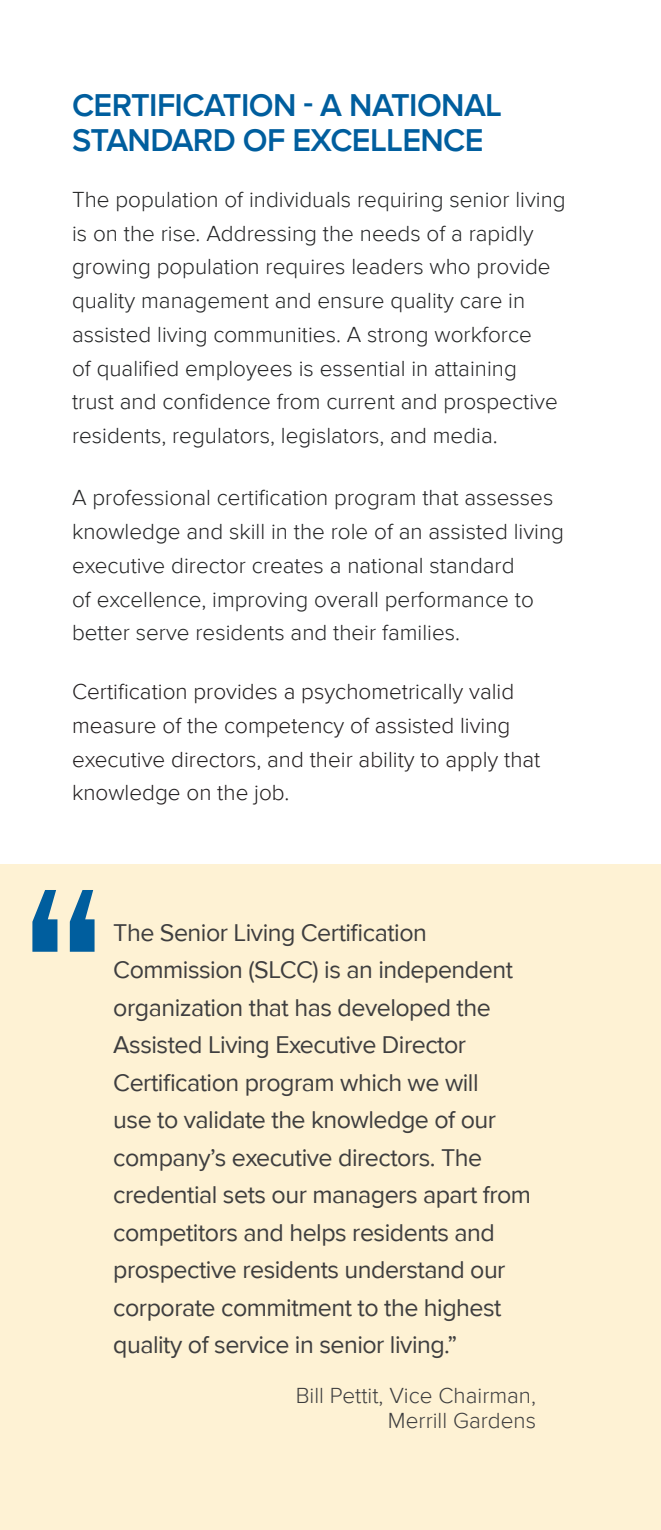
<style>
.page{position:relative;width:661px;height:1530px;background:#fff}
.page>*{position:absolute;margin:0;border:0;box-sizing:border-box;transform-origin:0 0}
.t1{font:600 32.5px/35px "Proxima Nova";letter-spacing:-.02em;color:#005e9e}
.t2{font:25px/37.5px "Proxima Nova";letter-spacing:-.02em;color:#3e3e3f}
.t3{font:300 22.5px/33.8px "Proxima Nova";color:#242526}
.t4{font:300 22.5px/33.8px "Proxima Nova";color:#231f20}
.t5{font:300 22.5px/25px "Proxima Nova";color:#3e3e3f;text-align:right}
</style>
<div class="page">
<div style="left:0;top:864px;width:661px;height:666px;background:#fef2d4"></div>
<svg style="left:32px;top:890px;width:62px;height:62px"></svg>
<h1 class="t1" style="left:72px;top:88px;width:431px">CERTIFICATION - A NATIONAL<br>STANDARD OF EXCELLENCE</h1>
<p class="t3" style="left:72px;top:183px;width:495px">The population of individuals requiring senior living is on the rise. Addressing the needs of a rapidly growing population requires leaders who provide quality management and ensure quality care in assisted living communities. A strong workforce<br>of qualified employees is essential in attaining<br>trust and confidence from current and prospective residents, regulators, legislators, and media.</p>
<p class="t3" style="left:72px;top:481px;width:493px">A professional certification program that assesses knowledge and skill in the role of an assisted living executive director creates a national standard<br>of excellence, improving overall performance to better serve residents and their families.</p>
<p class="t4" style="left:72px;top:675px;width:470px">Certification provides a psychometrically valid measure of the competency of assisted living executive directors, and their ability to apply that knowledge on the job.</p>
<p class="t2" style="left:113px;top:914px;width:419px">The Senior Living Certification Commission (SLCC) is an independent organization that has developed the Assisted Living Executive Director Certification program which we will<br>use to validate the knowledge of our company’s executive directors. The credential sets our managers apart from competitors and helps residents and prospective residents understand our corporate commitment to the highest quality of service in senior living.”</p>
<p class="t5" style="left:296px;top:1383px;width:242px">Bill Pettit, Vice Chairman,<br>Merrill Gardens</p>
</div>
